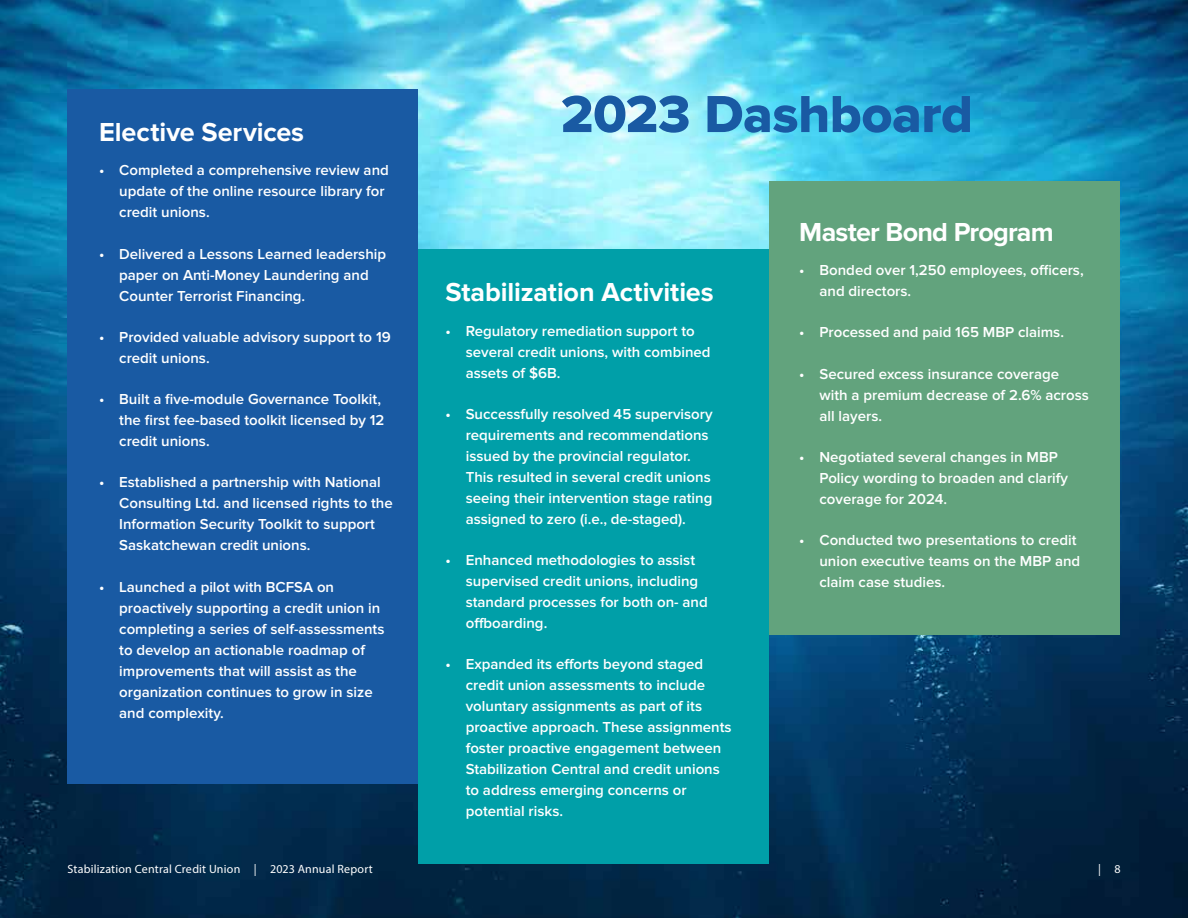
<style>
.page{position:relative;width:1188px;height:918px;background:#fff}
.page>*{position:absolute;margin:0;border:0;box-sizing:border-box;transform-origin:0 0}
.t1{font:54px "Proxima Nova Extrabld";letter-spacing:-.01em;color:#195aa3}
.t2{font:700 27px "Proxima Nova";letter-spacing:-.005em;color:#fff}
.t3{font:700 27px "Proxima Nova";letter-spacing:-.03em;color:#fff}
.t4{font:600 15px/21px "Proxima Nova";color:#fff}
.t5{font:12px "Myriad Pro";letter-spacing:.015em;color:#fff}
</style>
<div class="page">
<img style="left:0;top:0;width:1188px;height:918px">
<div style="left:68px;top:89px;width:350px;height:695px;background:#195aa3"></div>
<div style="left:418px;top:249px;width:352px;height:615px;background:#009fa8"></div>
<div style="left:770px;top:181px;width:350px;height:453px;background:#62a37d"></div>
<h2 class="t2" style="left:99px;top:116px;width:207px">Elective Services</h2>
<p class="t4" style="left:119px;top:160px;width:271px;text-indent:-20px">• Completed a comprehensive review and update of the online resource library for credit unions.</p>
<p class="t4" style="left:119px;top:244px;width:268px;text-indent:-20px">• Delivered a Lessons Learned leadership paper on Anti-Money Laundering and<br>Counter Terrorist Financing.</p>
<p class="t4" style="left:119px;top:327px;width:273px;text-indent:-20px">• Provided valuable advisory support to 19 credit unions.</p>
<p class="t4" style="left:119px;top:389px;width:267px;text-indent:-20px">• Built a five-module Governance Toolkit, the first fee-based toolkit licensed by 12 credit unions.</p>
<p class="t4" style="left:119px;top:472px;width:275px;text-indent:-20px">• Established a partnership with National Consulting Ltd. and licensed rights to the Information Security Toolkit to support Saskatchewan credit unions.</p>
<p class="t4" style="left:119px;top:577px;width:267px;text-indent:-20px">• Launched a pilot with BCFSA on proactively supporting a credit union in completing a series of self-assessments to develop an actionable roadmap of improvements that will assist as the organization continues to grow in size and complexity.</p>
<h1 class="t1" style="left:561px;top:83px;width:414px">2023 Dashboard</h1>
<h2 class="t2" style="left:446px;top:277px;width:270px">Stabilization Activities</h2>
<p class="t4" style="left:466px;top:320px;width:246px;text-indent:-20px">• Regulatory remediation support to several credit unions, with combined assets of $6B.</p>
<p class="t4" style="left:466px;top:404px;width:248px;text-indent:-20px">• Successfully resolved 45 supervisory requirements and recommendations issued by the provincial regulator.<br>This resulted in several credit unions seeing their intervention stage rating assigned to zero (i.e., de-staged).</p>
<p class="t4" style="left:466px;top:550px;width:244px;text-indent:-20px">• Enhanced methodologies to assist supervised credit unions, including standard processes for both on- and offboarding.</p>
<p class="t4" style="left:466px;top:654px;width:267px;text-indent:-20px">• Expanded its efforts beyond staged credit union assessments to include voluntary assignments as part of its proactive approach. These assignments foster proactive engagement between Stabilization Central and credit unions to address emerging concerns or potential risks.</p>
<h2 class="t3" style="left:799px;top:216px;width:256px">Master Bond Program</h2>
<p class="t4" style="left:819px;top:260px;width:266px;text-indent:-20px">• Bonded over 1,250 employees, officers, and directors.</p>
<p class="t4" style="left:799px;top:322px;width:266px">• Processed and paid 165 MBP claims.</p>
<p class="t4" style="left:819px;top:363px;width:271px;text-indent:-20px">• Secured excess insurance coverage with a premium decrease of 2.6% across all layers.</p>
<p class="t4" style="left:819px;top:447px;width:250px;text-indent:-20px">• Negotiated several changes in MBP<br>Policy wording to broaden and clarify coverage for 2024.</p>
<p class="t4" style="left:819px;top:530px;width:262px;text-indent:-20px">• Conducted two presentations to credit union executive teams on the MBP and claim case studies.</p>
<p class="t5" style="left:68px;top:861px;width:307px">Stabilization Central Credit Union | 2023 Annual Report</p>
<p class="t5" style="left:1098px;top:861px;width:24px">| 8</p>
</div>
